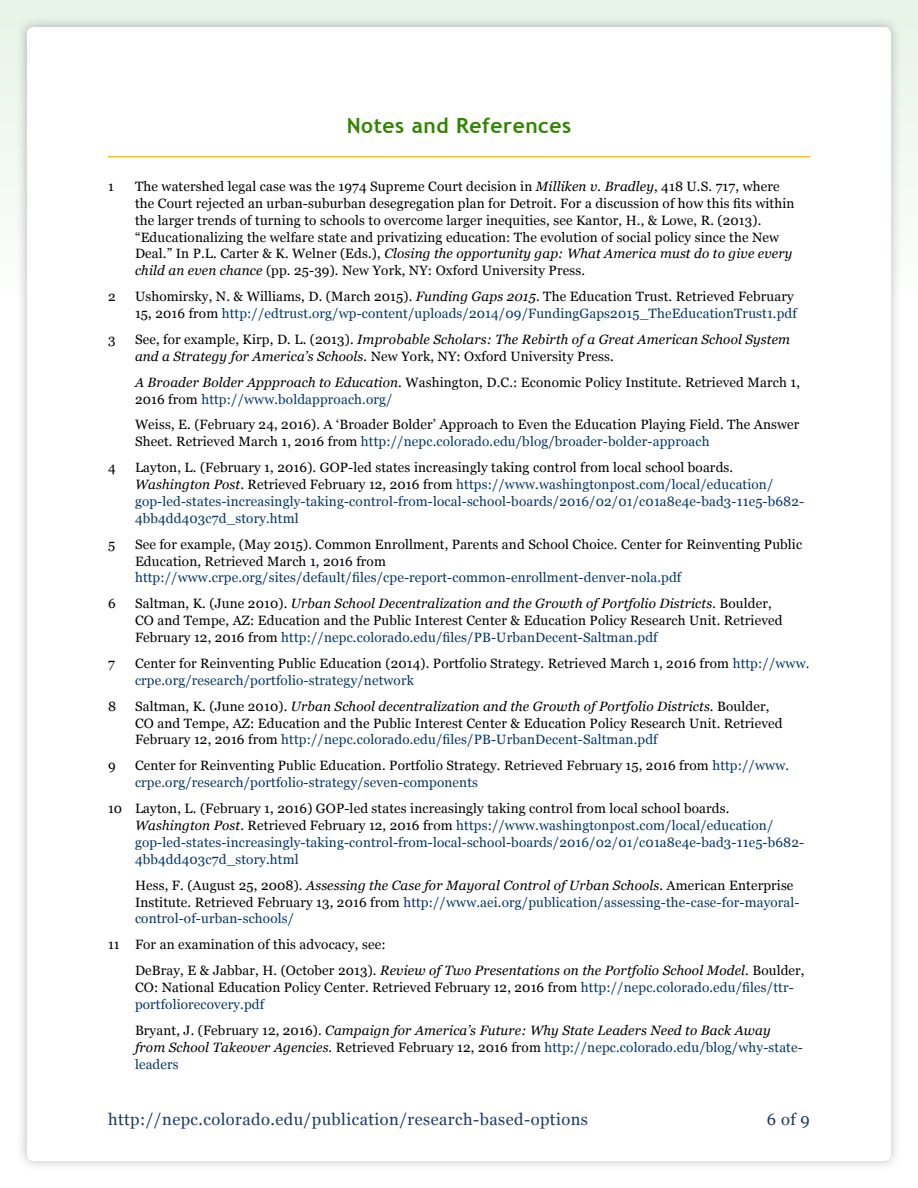
<style>
.page{position:relative;width:918px;height:1188px;background:#fff}
.page>*{position:absolute;margin:0;border:0;box-sizing:border-box;transform-origin:0 0}
.t1{font:700 21px "Trebuchet MS";letter-spacing:.025em;color:#318500}
.t2{font:16.5px "Georgia";letter-spacing:.025em;color:#1c3868}
.t3{font:13.5px/16.8px "Georgia";letter-spacing:.01em;color:#000}
.t4{font:13.5px/16.8px "Georgia";letter-spacing:.01em;color:#053669}
.t5{font:italic 13.5px/16.8px "Georgia";letter-spacing:.01em;color:#000}
.s1{font-style:italic}
.s2{color:#053669}
.s3{font-style:normal}
.s4{color:#000}
.s5{font-style:italic;color:#000}
.s6{font-style:normal;color:#053669}
</style>
<div class="page">
<div style="left:0;top:0;width:918px;height:1188px;background:linear-gradient(to right,#f4faf4,#f4faf4)"></div>
<div style="left:16px;top:16px;width:887px;height:1157px;background:#000;opacity:.25"></div>
<div style="left:27px;top:27px;width:864px;height:1134px;background:#fff;border-radius:7px"></div>
<hr style="left:108px;top:156px;width:702px;height:2px;background:#ffc000">
<h1 class="t1" style="left:347px;top:113px;width:226px">Notes and References</h1>
<p class="t3" style="left:108px;top:177px;width:7px">1</p>
<p class="t3" style="left:135px;top:177px;width:661px">The watershed legal case was the 1974 Supreme Court decision in <span class="s1">Milliken v. Bradley</span>, 418 U.S. 717, where the Court rejected an urban-suburban desegregation plan for Detroit. For a discussion of how this fits within the larger trends of turning to schools to overcome larger inequities, see Kantor, H., &amp; Lowe, R. (2013). “Educationalizing the welfare state and privatizing education: The evolution of social policy since the New Deal.” In P.L. Carter &amp; K. Welner (Eds.), <span class="s1">Closing the opportunity gap: What America must do to give every child an even chance</span> (pp. 25-39). New York, NY: Oxford University Press.</p>
<p class="t3" style="left:108px;top:288px;width:9px">2</p>
<p class="t3" style="left:135px;top:288px;width:663px">Ushomirsky, N. &amp; Williams, D. (March 2015). <span class="s1">Funding Gaps 2015</span>. The Education Trust. Retrieved February<br>15, 2016 from <span class="s2">http://edtrust.org/wp-content/uploads/2014/09/FundingGaps2015_TheEducationTrust1.pdf</span></p>
<p class="t3" style="left:108px;top:330px;width:9px">3</p>
<p class="t5" style="left:135px;top:330px;width:657px"><span class="s3">See, for example, Kirp, D. L. (2013).</span> Improbable Scholars: The Rebirth of a Great American School System and a Strategy for America’s Schools. <span class="s3">New York, NY: Oxford University Press.</span></p>
<p class="t3" style="left:135px;top:373px;width:667px"><span class="s1">A Broader Bolder Appproach to Education</span>. Washington, D.C.: Economic Policy Institute. Retrieved March 1,<br>2016 from <span class="s2">http://www.boldapproach.org/</span></p>
<p class="t3" style="left:135px;top:416px;width:666px">Weiss, E. (February 24, 2016). A ‘Broader Bolder’ Approach to Even the Education Playing Field. The Answer<br>Sheet. Retrieved March 1, 2016 from <span class="s2">http://nepc.colorado.edu/blog/broader-bolder-approach</span></p>
<p class="t3" style="left:108px;top:459px;width:9px">4</p>
<p class="t4" style="left:135px;top:459px;width:671px"><span class="s4">Layton, L. (February 1, 2016). GOP-led states increasingly taking control from local school boards.<br></span><span class="s5">Washington Post</span><span class="s4">. Retrieved February 12, 2016 from</span> https://www.washingtonpost.com/local/education/ gop-led-states-increasingly-taking-control-from-local-school-boards/2016/02/01/c01a8e4e-bad3-11e5-b682- 4bb4dd403c7d_story.html</p>
<p class="t3" style="left:108px;top:535px;width:9px">5</p>
<p class="t3" style="left:135px;top:535px;width:669px">See for example, (May 2015). Common Enrollment, Parents and School Choice. Center for Reinventing Public<br>Education, Retrieved March 1, 2016 from</p>
<p class="t4" style="left:135px;top:569px;width:548px">http://www.crpe.org/sites/default/files/cpe-report-common-enrollment-denver-nola.pdf</p>
<p class="t3" style="left:108px;top:595px;width:9px">6</p>
<p class="t3" style="left:135px;top:595px;width:649px">Saltman, K. (June 2010). <span class="s1">Urban School Decentralization and the Growth of Portfolio Districts.</span> Boulder,<br>CO and Tempe, AZ: Education and the Public Interest Center &amp; Education Policy Research Unit. Retrieved<br>February 12, 2016 from <span class="s2">http://nepc.colorado.edu/files/PB-UrbanDecent-Saltman.pdf</span></p>
<p class="t3" style="left:108px;top:654px;width:8px">7</p>
<p class="t3" style="left:135px;top:654px;width:676px">Center for Reinventing Public Education (2014). Portfolio Strategy. Retrieved March 1, 2016 from <span class="s2">http://www. crpe.org/research/portfolio-strategy/network</span></p>
<p class="t3" style="left:108px;top:697px;width:10px">8</p>
<p class="t3" style="left:135px;top:697px;width:649px">Saltman, K. (June 2010). <span class="s1">Urban School decentralization and the Growth of Portfolio Districts</span>. Boulder,<br>CO and Tempe, AZ: Education and the Public Interest Center &amp; Education Policy Research Unit. Retrieved<br>February 12, 2016 from <span class="s2">http://nepc.colorado.edu/files/PB-UrbanDecent-Saltman.pdf</span></p>
<p class="t3" style="left:108px;top:757px;width:9px">9</p>
<p class="t3" style="left:135px;top:757px;width:656px">Center for Reinventing Public Education. Portfolio Strategy. Retrieved February 15, 2016 from <span class="s2">http://www. crpe.org/research/portfolio-strategy/seven-components</span></p>
<p class="t4" style="left:135px;top:800px;width:671px;text-indent:-27px"><span class="s4">10 Layton, L. (February 1, 2016) GOP-led states increasingly taking control from local school boards.<br></span><span class="s5">Washington Post</span><span class="s4">. Retrieved February 12, 2016 from</span> https://www.washingtonpost.com/local/education/ gop-led-states-increasingly-taking-control-from-local-school-boards/2016/02/01/c01a8e4e-bad3-11e5-b682- 4bb4dd403c7d_story.html</p>
<p class="t4" style="left:135px;top:876px;width:666px"><span class="s4">Hess, F. (August 25, 2008).</span> <span class="s5">Assessing the Case for Mayoral Control of Urban Schools</span><span class="s4">. American Enterprise<br>Institute. Retrieved February 13, 2016 from</span> http://www.aei.org/publication/assessing-the-case-for-mayoral&shy;control-of-urban-schools/</p>
<p class="t3" style="left:135px;top:931px;width:671px;line-height:26px;text-indent:-27px">11 For an examination of this advocacy, see:<br>DeBray, E &amp; Jabbar, H. (October 2013). <span class="s1">Review of Two Presentations on the Portfolio School Model</span>. Boulder,</p>
<p class="t3" style="left:135px;top:978px;width:660px">CO: National Education Policy Center. Retrieved February 12, 2016 from <span class="s2">http://nepc.colorado.edu/files/ttr&shy;portfoliorecovery.pdf</span></p>
<p class="t5" style="left:135px;top:1021px;width:669px"><span class="s3">Bryant, J. (February 12, 2016).</span> Campaign for America’s Future: Why State Leaders Need to Back Away from School Takeover Agencies<span class="s3">. Retrieved February 12, 2016 from</span> <span class="s6">http://nepc.colorado.edu/blog/why-state&shy;leaders</span></p>
<p class="t2" style="left:108px;top:1107px;width:482px">http://nepc.colorado.edu/publication/research-based-options</p>
<p class="t2" style="left:767px;top:1107px;width:45px">6 of 9</p>
</div>
